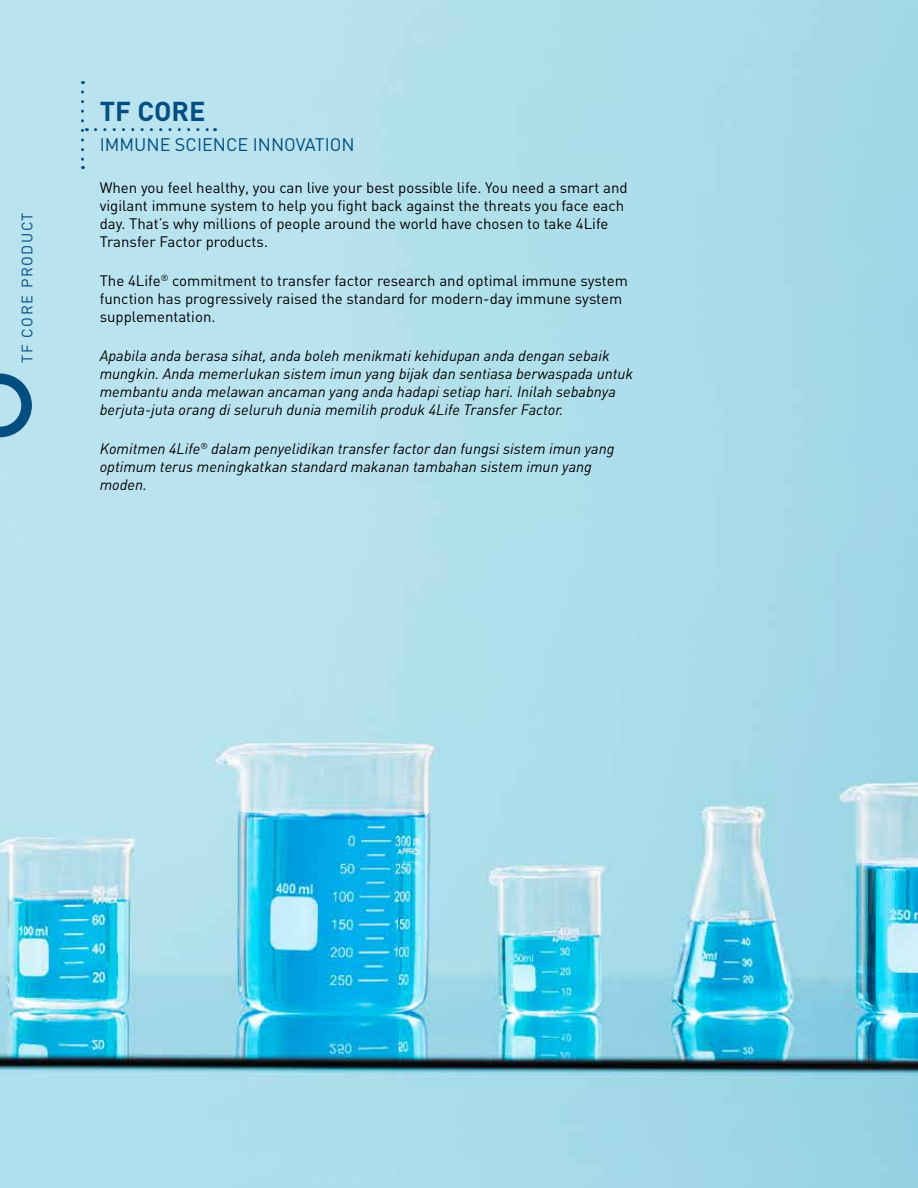
<style>
.page{position:relative;width:918px;height:1188px;background:#fff}
.page>*{position:absolute;margin:0;border:0;box-sizing:border-box;transform-origin:0 0}
.t1{font:700 27px "DIN";color:#024e80}
.t2{font:18px "DIN";color:#024e80}
.t3{font:italic 15px/18px "DIN";color:#000}
.t4{font:15px/18px "DIN";color:#000}
.t5{font:15px "DIN";letter-spacing:.1em;color:#024e80}
</style>
<div class="page">
<img style="left:0;top:1px;width:918px;height:1187px">
<svg style="left:81px;top:92px;width:6px;height:77px"></svg>
<svg style="left:96px;top:128px;width:119px;height:3px"></svg>
<svg style="left:0;top:374px;width:32px;height:63px;background:#68a1be"></svg>
<p class="t5" style="left:18px;top:363px;width:152px;rotate:-90deg">TF CORE PRODUCT</p>
<h1 class="t1" style="left:100px;top:94px;width:107px">TF CORE</h1>
<p class="t2" style="left:100px;top:133px;width:256px">IMMUNE SCIENCE INNOVATION</p>
<p class="t4" style="left:100px;top:179px;width:529px">When you feel healthy, you can live your best possible life. You need a smart and vigilant immune system to help you fight back against the threats you face each day. That’s why millions of people around the world have chosen to take 4Life Transfer Factor products.</p>
<p class="t4" style="left:100px;top:272px;width:530px">The 4Life<sup>®</sup> commitment to transfer factor research and optimal immune system function has progressively raised the standard for modern-day immune system supplementation.</p>
<p class="t3" style="left:100px;top:347px;width:535px">Apabila anda berasa sihat, anda boleh menikmati kehidupan anda dengan sebaik mungkin. Anda memerlukan sistem imun yang bijak dan sentiasa berwaspada untuk membantu anda melawan ancaman yang anda hadapi setiap hari. Inilah sebabnya berjuta-juta orang di seluruh dunia memilih produk 4Life Transfer Factor.</p>
<p class="t3" style="left:100px;top:440px;width:516px">Komitmen 4Life<sup>®</sup> dalam penyelidikan transfer factor dan fungsi sistem imun yang optimum terus meningkatkan standard makanan tambahan sistem imun yang moden.</p>
</div>
